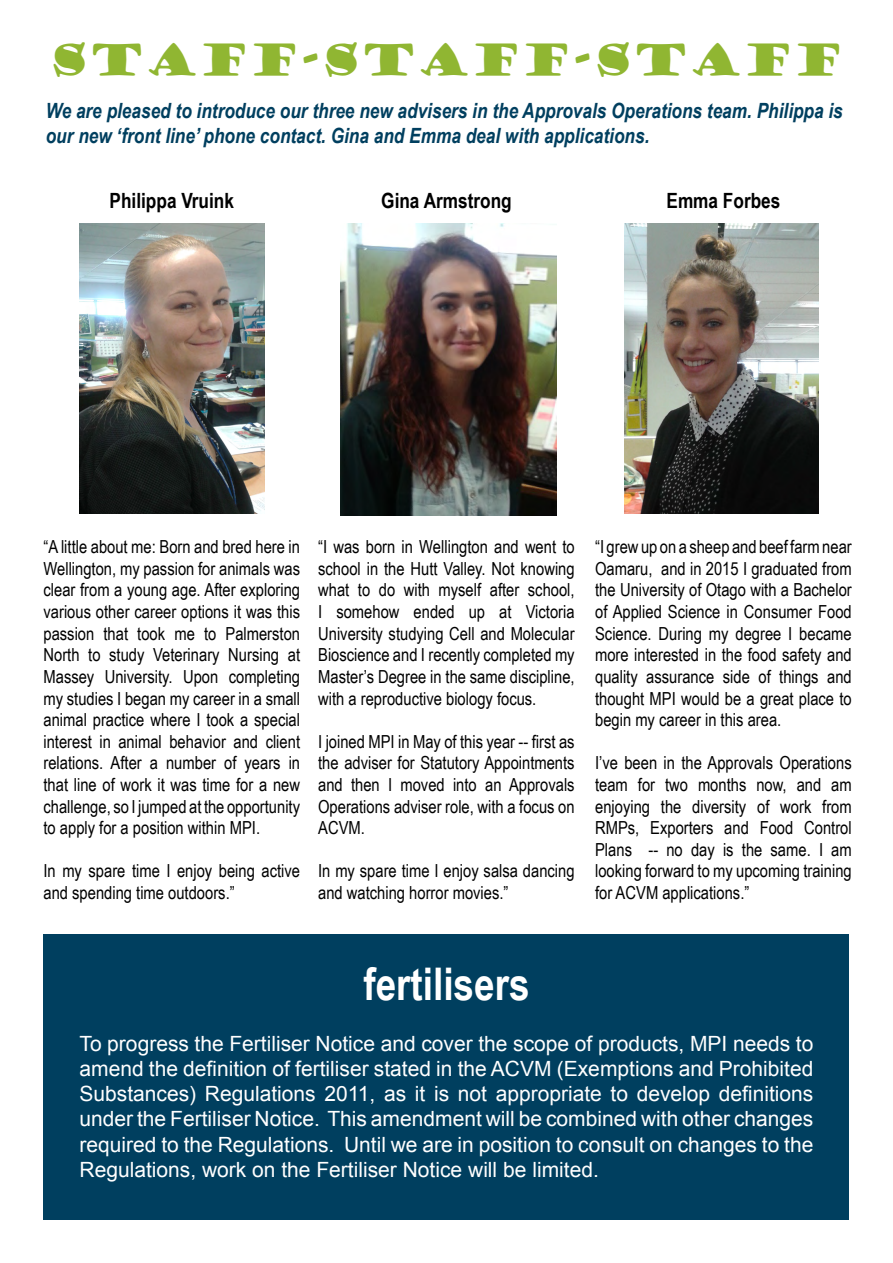
<style>
.page{position:relative;width:893px;height:1263px;background:#fff}
.page>*{position:absolute;margin:0;border:0;box-sizing:border-box;transform-origin:0 0}
.t1{font:700 45px "Arial Narrow";color:#fff}
.t2{font:42px "Goudy Stout";color:#90b632}
.t3{font:21px/25.2px "Arial";color:#fff;text-align:justify}
.t4{font:italic 700 21px/25.2px "Arial Narrow";color:#003f5f}
.t5{font:700 21px "Arial Narrow";color:#000}
.t6{font:18px/21.6px "Arial Narrow";color:#000;text-align:justify}
</style>
<div class="page">
<img style="left:625px;top:223px;width:193px;height:291px">
<img style="left:79px;top:223px;width:185px;height:290px">
<div style="left:44px;top:934px;width:805px;height:285px;background:#003f5f"></div>
<img style="left:341px;top:223px;width:216px;height:292px">
<h2 class="t2" style="left:49px;top:32px;width:797px">STAFF-STAFF-STAFF</h2>
<p class="t4" style="left:46px;top:97px;width:799px">We are pleased to introduce our three new advisers in the Approvals Operations team. Philippa is our new ‘front line’ phone contact. Gina and Emma deal with applications.</p>
<p class="t5" style="left:110px;top:184px;width:126px">Philippa Vruink</p>
<p class="t5" style="left:381px;top:184px;width:132px">Gina Armstrong</p>
<p class="t5" style="left:666px;top:184px;width:115px">Emma Forbes</p>
<p class="t6" style="left:44px;top:535px;width:258px">“A little about me: Born and bred here in Wellington, my passion for animals was clear from a young age. After exploring various other career options it was this passion that took me to Palmerston North to study Veterinary Nursing at Massey University. Upon completing my studies I began my career in a small animal practice where I took a special interest in animal behavior and client relations. After a number of years in that line of work it was time for a new challenge, so I jumped at the opportunity to apply for a position within MPI.</p>
<p class="t6" style="left:44px;top:859px;width:258px">In my spare time I enjoy being active and spending time outdoors.”</p>
<p class="t6" style="left:318px;top:535px;width:258px">“I was born in Wellington and went to school in the Hutt Valley. Not knowing what to do with myself after school, I somehow ended up at Victoria University studying Cell and Molecular Bioscience and I recently completed my Master’s Degree in the same discipline, with a reproductive biology focus.</p>
<p class="t6" style="left:318px;top:730px;width:258px">I joined MPI in May of this year -- first as the adviser for Statutory Appointments and then I moved into an Approvals Operations adviser role, with a focus on ACVM.</p>
<p class="t6" style="left:318px;top:859px;width:258px">In my spare time I enjoy salsa dancing and watching horror movies.”</p>
<p class="t6" style="left:595px;top:535px;width:258px">“I grew up on a sheep and beef farm near Oamaru, and in 2015 I graduated from the University of Otago with a Bachelor of Applied Science in Consumer Food Science. During my degree I became more interested in the food safety and quality assurance side of things and thought MPI would be a great place to begin my career in this area.</p>
<p class="t6" style="left:595px;top:751px;width:258px">I’ve been in the Approvals Operations team for two months now, and am enjoying the diversity of work from RMPs, Exporters and Food Control Plans -- no day is the same. I am looking forward to my upcoming training for ACVM applications.”</p>
<h1 class="t1" style="left:363px;top:950px;width:168px">fertilisers</h1>
<p class="t3" style="left:80px;top:1031px;width:735px">To progress the Fertiliser Notice and cover the scope of products, MPI needs to amend the definition of fertiliser stated in the ACVM (Exemptions and Prohibited Substances) Regulations 2011, as it is not appropriate to develop definitions under the Fertiliser Notice. This amendment will be combined with other changes required to the Regulations. Until we are in position to consult on changes to the Regulations, work on the Fertiliser Notice will be limited.</p>
</div>
